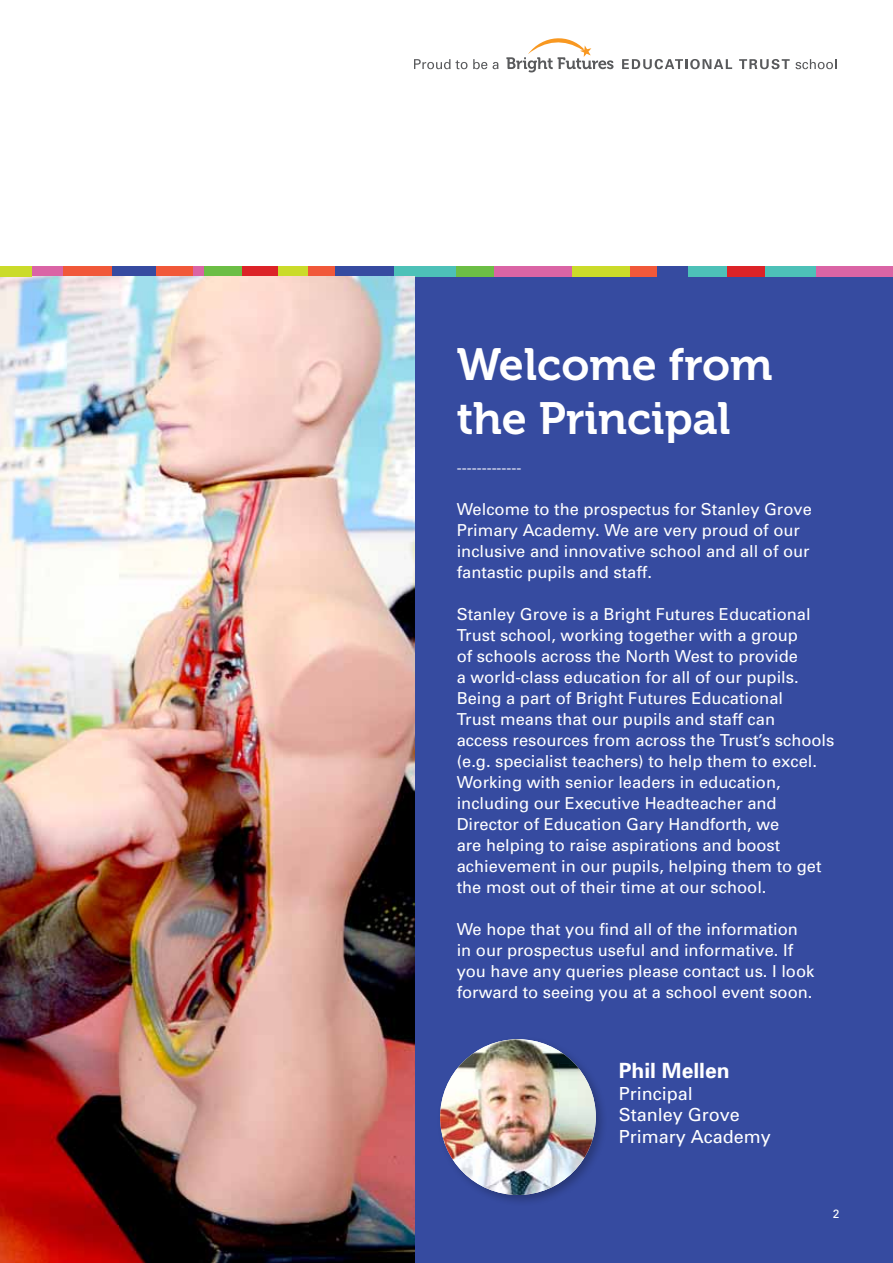
<style>
.page{position:relative;width:893px;height:1263px;background:#fff}
.page>*{position:absolute;margin:0;border:0;box-sizing:border-box;transform-origin:0 0}
.t1{font:45px/54px "Museo 700";color:#fff}
.t2{font:700 21px "Univers";color:#fff}
.t3{font:18px/21.6px "Univers";color:#fff}
.t4{font:16.5px/21px "Univers";color:#fff}
.t5{font:15px "Univers";color:#fff}
.t6{font:12px "Univers";color:#fff}
</style>
<div class="page">
<div style="left:365px;top:271px;width:528px;height:992px;background:#364ba0"></div>
<div style="left:630px;top:266px;width:27px;height:10px;background:#f15839"></div>
<div style="left:308px;top:266px;width:27px;height:10px;background:#f15839"></div>
<div style="left:571px;top:266px;width:59px;height:10px;background:#cbdb2a"></div>
<div style="left:278px;top:266px;width:30px;height:10px;background:#cbdb2a"></div>
<div style="left:193px;top:266px;width:11px;height:10px;background:#da64a5"></div>
<div style="left:242px;top:266px;width:36px;height:10px;background:#dc2327"></div>
<div style="left:63px;top:266px;width:49px;height:10px;background:#f15839"></div>
<div style="left:155px;top:266px;width:38px;height:10px;background:#f15839"></div>
<div style="left:204px;top:266px;width:38px;height:10px;background:#6cbe45"></div>
<div style="left:31px;top:266px;width:32px;height:10px;background:#da64a5"></div>
<div style="left:494px;top:266px;width:77px;height:10px;background:#da64a5"></div>
<div style="left:657px;top:266px;width:31px;height:10px;background:#364ba0"></div>
<div style="left:688px;top:266px;width:39px;height:10px;background:#4dc1b8"></div>
<div style="left:765px;top:266px;width:51px;height:10px;background:#4dc1b8"></div>
<div style="left:394px;top:266px;width:62px;height:10px;background:#4dc1b8"></div>
<div style="left:335px;top:266px;width:59px;height:10px;background:#364ba0"></div>
<div style="left:112px;top:266px;width:43px;height:10px;background:#364ba0"></div>
<div style="left:727px;top:266px;width:38px;height:10px;background:#dc2327"></div>
<div style="left:456px;top:266px;width:38px;height:10px;background:#6cbe45"></div>
<div style="left:816px;top:266px;width:77px;height:10px;background:#da64a5"></div>
<svg style="left:414px;top:59px;width:53px;height:10px"></svg>
<svg style="left:473px;top:59px;width:14px;height:10px"></svg>
<svg style="left:493px;top:62px;width:5px;height:7px"></svg>
<svg style="left:622px;top:59px;width:110px;height:10px"></svg>
<svg style="left:739px;top:59px;width:97px;height:10px"></svg>
<svg style="left:506px;top:38px;width:107px;height:34px"></svg>
<img style="left:0;top:276px;width:414px;height:987px">
<div style="left:0;top:266px;width:31px;height:10px;background:#cbdb2a"></div>
<div style="left:436px;top:1035px;width:172px;height:172px;background:#000;opacity:.25"></div>
<img style="left:440px;top:1039px;width:156px;height:156px;border-radius:78px">
<h1 class="t1" style="left:457px;top:338px;width:317px">Welcome from the Principal</h1>
<p class="t5" style="left:457px;top:459px;width:66px">-------------</p>
<p class="t4" style="left:457px;top:499px;width:357px">Welcome to the prospectus for Stanley Grove Primary Academy. We are very proud of our inclusive and innovative school and all of our fantastic pupils and staff.</p>
<p class="t4" style="left:457px;top:604px;width:379px">Stanley Grove is a Bright Futures Educational Trust school, working together with a group<br>of schools across the North West to provide<br>a world-class education for all of our pupils.<br>Being a part of Bright Futures Educational<br>Trust means that our pupils and staff can<br>access resources from across the Trust’s schools (e.g. specialist teachers) to help them to excel.<br>Working with senior leaders in education, including our Executive Headteacher and Director of Education Gary Handforth, we<br>are helping to raise aspirations and boost achievement in our pupils, helping them to get the most out of their time at our school.</p>
<p class="t4" style="left:457px;top:919px;width:359px">We hope that you find all of the information in our prospectus useful and informative. If you have any queries please contact us. I look forward to seeing you at a school event soon.</p>
<p class="t2" style="left:619px;top:1058px;width:112px">Phil Mellen</p>
<p class="t3" style="left:619px;top:1083px;width:154px">Principal<br>Stanley Grove<br>Primary Academy</p>
<p class="t6" style="left:833px;top:1207px;width:8px">2</p>
</div>
